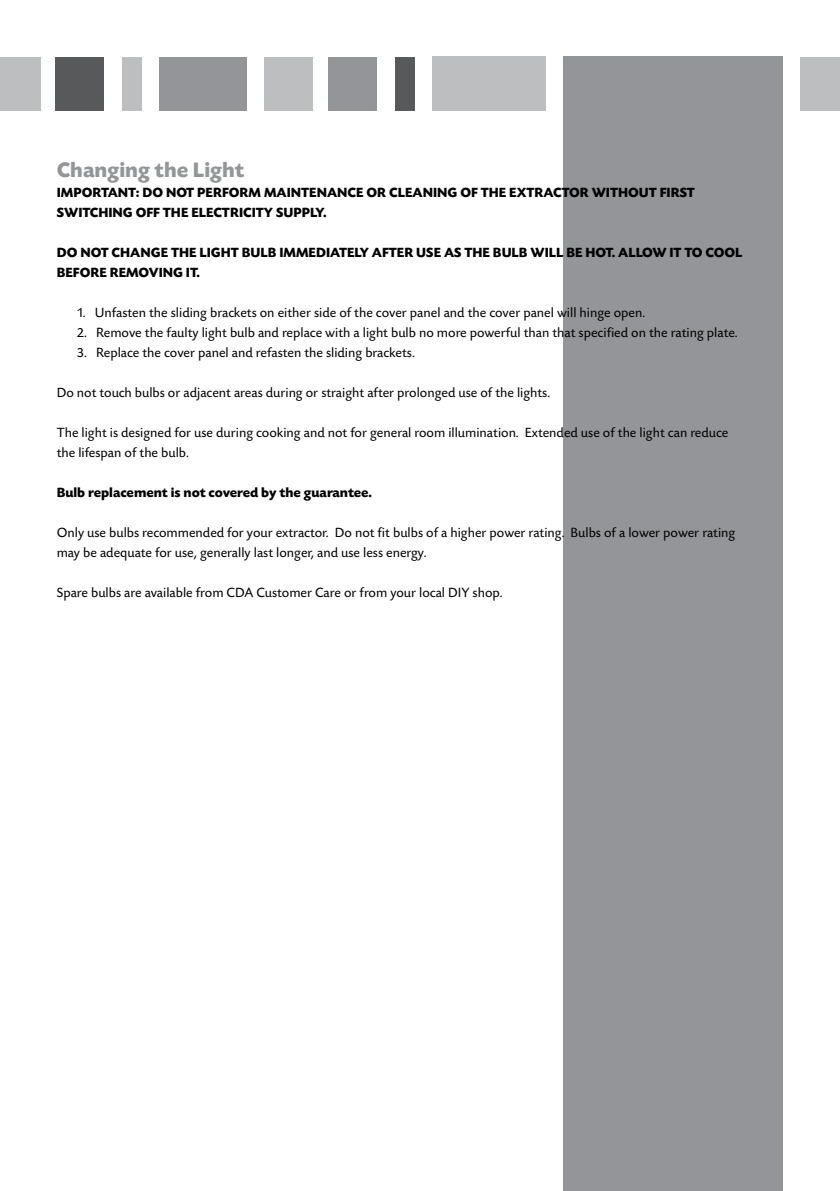
<style>
.page{position:relative;width:840px;height:1191px;background:#fff}
.page>*{position:absolute;margin:0;border:0;box-sizing:border-box;transform-origin:0 0}
.t1{font:700 22px "Today SB";color:#939598}
.t2{font:14px/20px "Today SB";color:#000}
.t3{font:700 14px/20px "Today SB";color:#000}
</style>
<div class="page">
<div style="left:800px;top:57px;width:39px;height:53px;background:#bcbec0"></div>
<div style="left:563px;top:57px;width:219px;height:1134px;background:#939598"></div>
<div style="left:394px;top:57px;width:20px;height:53px;background:#58595b"></div>
<div style="left:328px;top:57px;width:48px;height:53px;background:#939598"></div>
<div style="left:264px;top:57px;width:48px;height:53px;background:#bcbec0"></div>
<div style="left:159px;top:57px;width:88px;height:53px;background:#939598"></div>
<div style="left:122px;top:57px;width:19px;height:53px;background:#bcbec0"></div>
<div style="left:56px;top:57px;width:48px;height:53px;background:#58595b"></div>
<div style="left:0;top:57px;width:40px;height:53px;background:#bcbec0"></div>
<div style="left:432px;top:57px;width:113px;height:54px;background:#bcbec0"></div>
<h1 class="t1" style="left:57px;top:158px;width:189px">Changing the Light</h1>
<p class="t3" style="left:57px;top:183px;width:639px">IMPORTANT: DO NOT PERFORM MAINTENANCE OR CLEANING OF THE EXTRACTOR WITHOUT FIRST<br>SWITCHING OFF THE ELECTRICITY SUPPLY.</p>
<p class="t3" style="left:57px;top:243px;width:687px">DO NOT CHANGE THE LIGHT BULB IMMEDIATELY AFTER USE AS THE BULB WILL BE HOT. ALLOW IT TO COOL<br>BEFORE REMOVING IT.</p>
<p class="t2" style="left:77px;top:303px;width:569px">1. Unfasten the sliding brackets on either side of the cover panel and the cover panel will hinge open.</p>
<p class="t2" style="left:77px;top:323px;width:662px">2. Remove the faulty light bulb and replace with a light bulb no more powerful than that specified on the rating plate.</p>
<p class="t2" style="left:77px;top:343px;width:339px">3. Replace the cover panel and refasten the sliding brackets.</p>
<p class="t2" style="left:57px;top:383px;width:494px">Do not touch bulbs or adjacent areas during or straight after prolonged use of the lights.</p>
<p class="t2" style="left:57px;top:423px;width:672px">The light is designed for use during cooking and not for general room illumination. Extended use of the light can reduce the lifespan of the bulb.</p>
<p class="t3" style="left:57px;top:483px;width:317px">Bulb replacement is not covered by the guarantee.</p>
<p class="t2" style="left:57px;top:523px;width:679px">Only use bulbs recommended for your extractor. Do not fit bulbs of a higher power rating. Bulbs of a lower power rating may be adequate for use, generally last longer, and use less energy.</p>
<p class="t2" style="left:57px;top:583px;width:447px">Spare bulbs are available from CDA Customer Care or from your local DIY shop.</p>
</div>
